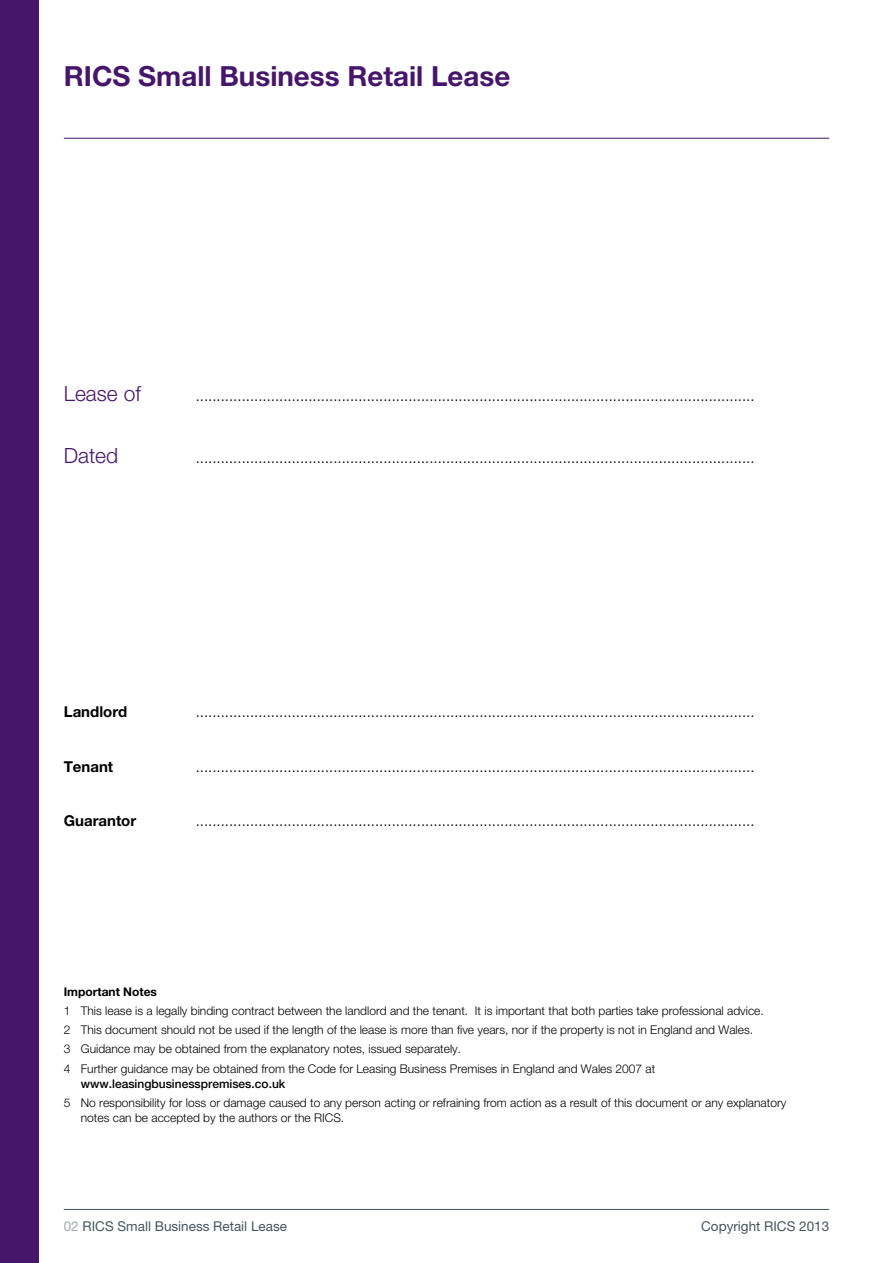
<style>
.page{position:relative;width:893px;height:1263px;background:#fff}
.page>*{position:absolute;margin:0;border:0;box-sizing:border-box;transform-origin:0 0}
.t1{font:700 27.75px "Helvetica Neue LT";color:#46166b}
.t2{font:300 21px "Helvetica Neue LT";color:#46166b}
.t3{font:300 15px "Helvetica Neue LT";color:#000}
.t4{font:700 15px "Helvetica Neue LT";color:#000}
.t5{font:13.5px "Helvetica Neue LT";color:#455560}
.t6{font:300 12px/19.2px "Helvetica Neue LT";color:#000}
.t7{font:500 12px "Helvetica Neue LT";color:#000}
.t8{font:700 12px "Helvetica Neue LT";color:#000}
.s1{color:#a2aaaf}
</style>
<div class="page">
<div style="left:0;top:0;width:38px;height:1263px;background:#46166b"></div>
<hr style="left:64px;top:138px;width:765px;height:1px;background:#46166b">
<hr style="left:64px;top:1209px;width:765px;height:1px;background:#455560">
<h1 class="t1" style="left:64px;top:59px;width:448px">RICS Small Business Retail Lease</h1>
<h2 class="t2" style="left:64px;top:380px;width:79px">Lease of</h2>
<h2 class="t2" style="left:64px;top:443px;width:56px">Dated</h2>
<p class="t3" style="left:196px;top:386px;width:560px">......................................................................................................................................</p>
<p class="t3" style="left:196px;top:449px;width:560px">......................................................................................................................................</p>
<p class="t4" style="left:64px;top:703px;width:65px">Landlord</p>
<p class="t3" style="left:196px;top:703px;width:560px">......................................................................................................................................</p>
<p class="t4" style="left:64px;top:757px;width:51px">Tenant</p>
<p class="t3" style="left:196px;top:757px;width:560px">......................................................................................................................................</p>
<p class="t4" style="left:64px;top:811px;width:74px">Guarantor</p>
<p class="t3" style="left:196px;top:811px;width:560px">......................................................................................................................................</p>
<p class="t8" style="left:64px;top:984px;width:95px">Important Notes</p>
<p class="t6" style="left:64px;top:1001px;width:702px">1 This lease is a legally binding contract between the landlord and the tenant. It is important that both parties take professional advice.<br>2 This document should not be used if the length of the lease is more than five years, nor if the property is not in England and Wales.<br>3 Guidance may be obtained from the explanatory notes, issued separately.<br>4 Further guidance may be obtained from the Code for Leasing Business Premises in England and Wales 2007 at</p>
<p class="t7" style="left:81px;top:1076px;width:206px">www.leasingbusinesspremises.co.uk</p>
<p class="t6" style="left:81px;top:1095px;width:707px;line-height:15px;text-indent:-17px">5 No responsibility for loss or damage caused to any person acting or refraining from action as a result of this document or any explanatory notes can be accepted by the authors or the RICS.</p>
<p class="t5" style="left:64px;top:1218px;width:225px"><span class="s1">02</span> RICS Small Business Retail Lease</p>
<p class="t5" style="left:701px;top:1218px;width:130px">Copyright RICS 2013</p>
</div>
